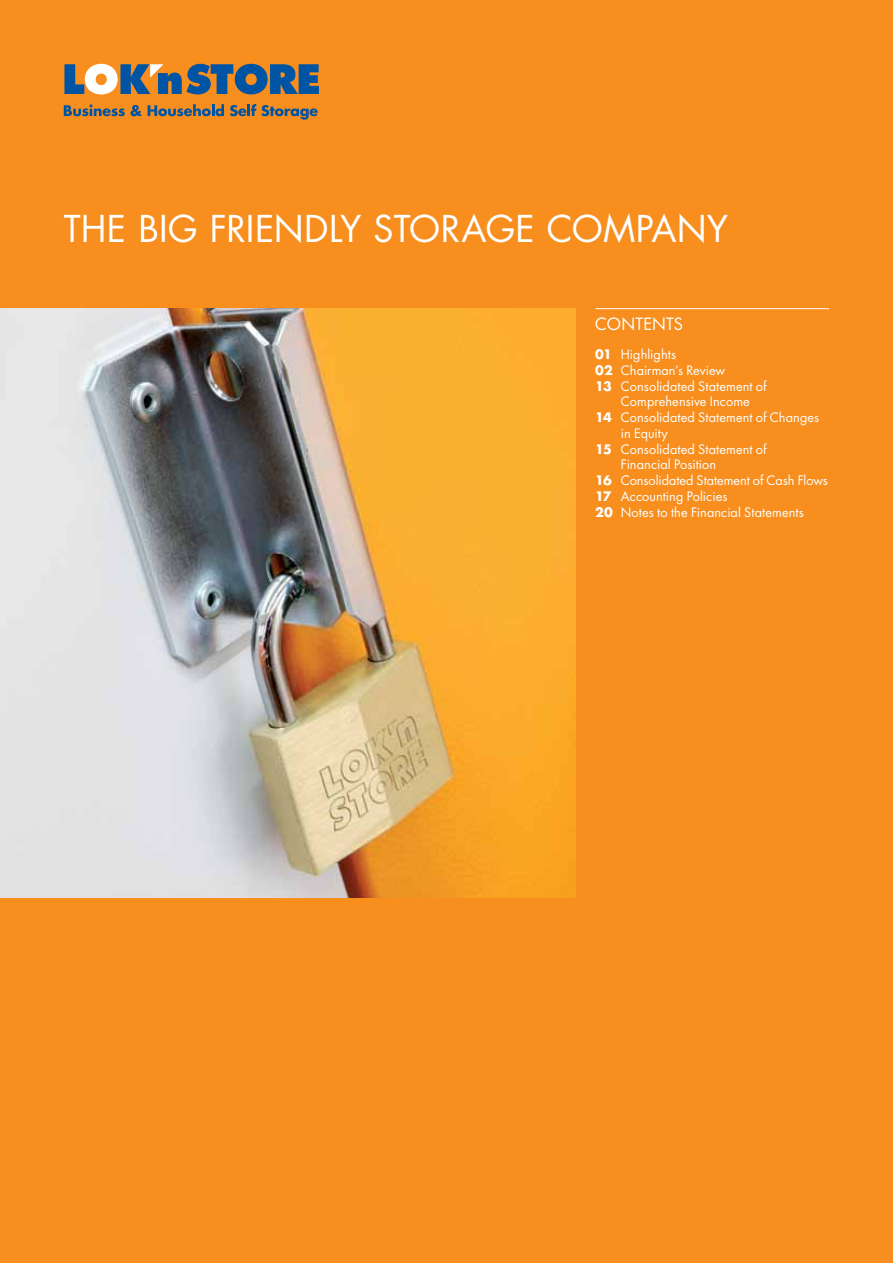
<style>
.page{position:relative;width:893px;height:1263px;background:#f78e1e}
.page>*{position:absolute;margin:0;border:0;box-sizing:border-box;transform-origin:0 0}
.t1{font:36px "Futura Std";letter-spacing:.005em;color:#fff}
.t2{font:16.5px "Futura Std";color:#fff}
.t3{font:12.75px "Futura Std";color:#fff}
.s1{font-weight:700}
</style>
<div class="page">
<svg style="left:64px;top:64px;width:255px;height:30px"></svg>
<svg style="left:64px;top:104px;width:78px;height:12px"></svg>
<svg style="left:148px;top:104px;width:76px;height:12px"></svg>
<svg style="left:230px;top:104px;width:88px;height:16px"></svg>
<img style="left:0;top:308px;width:575px;height:590px">
<hr style="left:595px;top:308px;width:234px;height:1px;background:#fff">
<h1 class="t1" style="left:64px;top:206px;width:666px">The Big Frie ndly Storage Company</h1>
<p class="t2" style="left:595px;top:314px;width:89px">CONTENTS</p>
<p class="t3" style="left:595px;top:346px;width:82px"><span class="s1">01</span> Highlights</p>
<p class="t3" style="left:595px;top:362px;width:132px"><span class="s1">02</span> Chairman’s Review</p>
<p class="t3" style="left:595px;top:378px;width:173px"><span class="s1">13</span> Consolidated Statement of</p>
<p class="t3" style="left:621px;top:394px;width:131px">Comprehensive Income</p>
<p class="t3" style="left:595px;top:409px;width:226px"><span class="s1">14</span> Consolidated Statement of Changes</p>
<p class="t3" style="left:621px;top:425px;width:49px">in Equity</p>
<p class="t3" style="left:595px;top:441px;width:173px"><span class="s1">15</span> Consolidated Statement of</p>
<p class="t3" style="left:621px;top:457px;width:97px">Financial Position</p>
<p class="t3" style="left:595px;top:472px;width:234px"><span class="s1">16</span> Consolidated Statement of Cash Flows</p>
<p class="t3" style="left:595px;top:488px;width:134px"><span class="s1">17</span> Accounting Policies</p>
<p class="t3" style="left:595px;top:504px;width:210px"><span class="s1">20</span> Notes to the Financial Statements</p>
</div>
